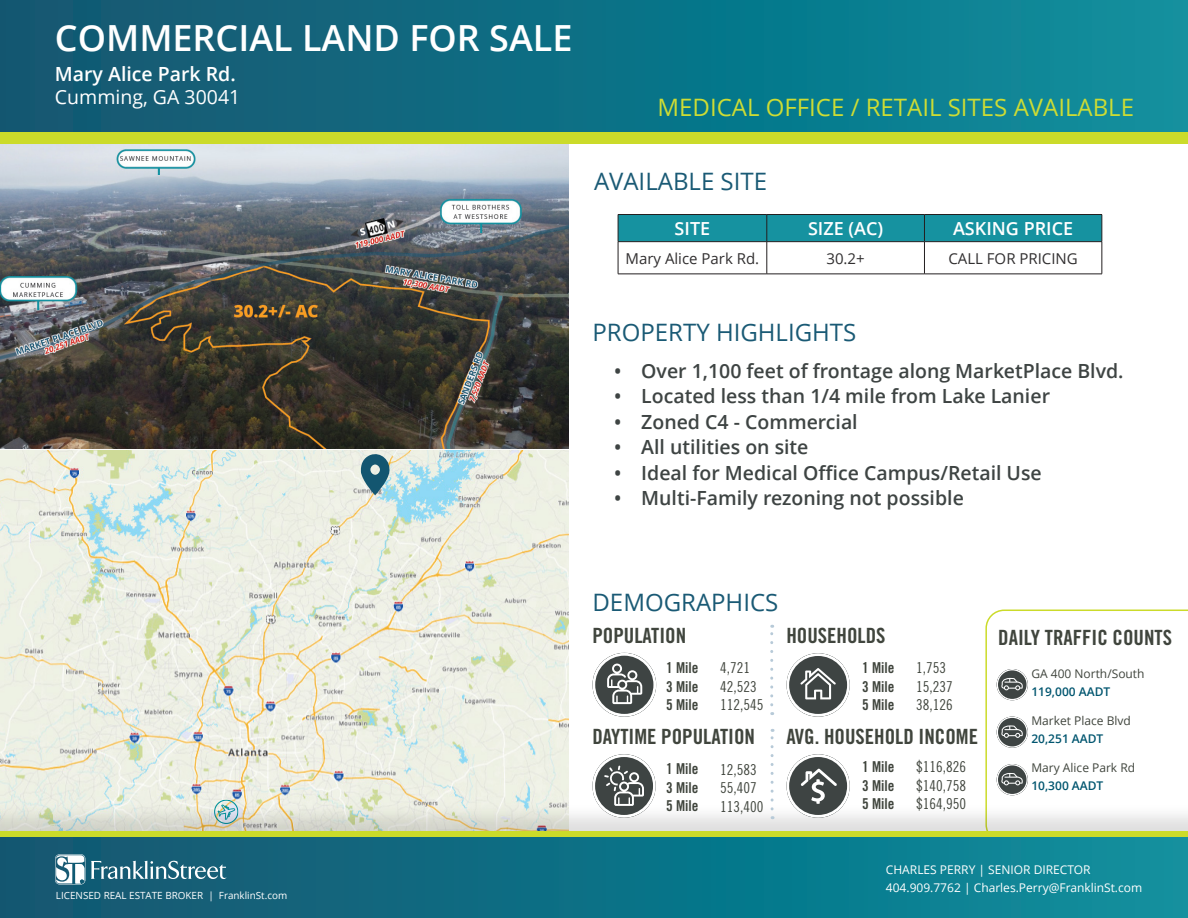
<style>
.page{position:relative;width:1188px;height:918px;background:#fff}
.page>*{position:absolute;margin:0;border:0;box-sizing:border-box;transform-origin:0 0}
.t1{font:600 36px "Open Sans";color:#fff}
.t2{font:24px "Open Sans";color:#1a5a75}
.t3{font:24px "Open Sans";color:#cddc34}
.t4{font:21px "Trade Gothic Bold Cond Twenty";color:#40453d}
.t5{font:600 19.5px "Open Sans";color:#3e4443}
.t6{font:600 19.5px "Open Sans";color:#fff}
.t7{font:19.5px "Open Sans";color:#fff}
.t8{font:600 18px "Open Sans";color:#fff}
.t9{font:15px "Trade Gothic Cond Eighteen";color:#40453d}
.t10{font:15px "Trade Gothic Bold Cond Twenty";color:#40453d}
.t11{font:15px "Open Sans";color:#312f30}
.New_Basic{font:12px "Open Sans";color:#fff}
.t12{font:12px "Open Sans";color:#40453d}
.t13{font:600 12px "Open Sans";color:#01556f}
.t14{font:9.9px "Open Sans";color:#fff}
</style>
<div class="page">
<svg style="left:985px;top:610px;width:203px;height:193px"></svg>
<img style="left:0;top:144px;width:568px;height:304px">
<img style="left:0;top:450px;width:569px;height:353px">
<svg style="left:214px;top:800px;width:24px;height:3px"></svg>
<div style="left:0;top:121px;width:1188px;height:22px;background:#cbdb2a"></div>
<div style="left:0;top:0;width:1188px;height:132px;background:linear-gradient(to right,#13556f,#0b8f9e)"></div>
<div style="left:0;top:803px;width:1188px;height:54px;background:#231f20;opacity:.15"></div>
<div style="left:0;top:831px;width:1188px;height:25px;background:#cbdb2a"></div>
<div style="left:0;top:837px;width:1188px;height:81px;background:linear-gradient(to right,#13556f,#0b8f9e)"></div>
<svg style="left:91px;top:861px;width:135px;height:18px;background:#598c9d"></svg>
<svg style="left:55px;top:854px;width:30px;height:30px"></svg>
<svg style="left:770px;top:625px;width:3px;height:80px"></svg>
<svg style="left:592px;top:653px;width:64px;height:64px"></svg>
<svg style="left:787px;top:653px;width:63px;height:64px"></svg>
<svg style="left:997px;top:669px;width:31px;height:31px"></svg>
<svg style="left:592px;top:754px;width:64px;height:64px"></svg>
<svg style="left:787px;top:754px;width:63px;height:64px"></svg>
<svg style="left:771px;top:729px;width:3px;height:80px"></svg>
<svg style="left:997px;top:717px;width:31px;height:31px"></svg>
<svg style="left:997px;top:764px;width:31px;height:31px"></svg>
<hr style="left:767px;top:242px;width:1px;height:32px;background:#231f20">
<hr style="left:924px;top:242px;width:1px;height:32px;background:#231f20">
<hr style="left:1102px;top:242px;width:1px;height:32px;background:#231f20">
<hr style="left:618px;top:274px;width:149px;height:1px;background:#231f20">
<hr style="left:767px;top:274px;width:157px;height:1px;background:#231f20">
<hr style="left:924px;top:274px;width:178px;height:1px;background:#231f20">
<hr style="left:618px;top:214px;width:149px;height:1px;background:#231f20">
<div style="left:618px;top:215px;width:485px;height:27px;background:#1692a0"></div>
<hr style="left:767px;top:214px;width:157px;height:1px;background:#231f20">
<hr style="left:924px;top:214px;width:178px;height:1px;background:#231f20">
<hr style="left:618px;top:242px;width:1px;height:32px;background:#231f20">
<svg style="left:360px;top:451px;width:31px;height:44px"></svg>
<p class="t1" style="left:55px;top:13px;width:519px">COMMERCIAL LAND FOR SALE</p>
<p class="t6" style="left:55px;top:60px;width:182px">Mary Alice Park Rd.</p>
<p class="t7" style="left:55px;top:84px;width:187px">Cumming, GA 30041</p>
<p class="t3" style="left:658px;top:91px;width:478px">MEDICAL OFFICE / RETAIL SITES AVAILABLE</p>
<p class="t2" style="left:594px;top:165px;width:175px">AVAILABLE SITE</p>
<p class="t8" style="left:675px;top:216px;width:37px">SITE</p>
<p class="t8" style="left:808px;top:216px;width:77px">SIZE (AC)</p>
<p class="t8" style="left:953px;top:216px;width:122px">ASKING PRICE</p>
<p class="t11" style="left:626px;top:248px;width:135px">Mary Alice Park Rd.</p>
<p class="t11" style="left:826px;top:248px;width:40px">30.2+</p>
<p class="t11" style="left:948px;top:248px;width:131px">CALL FOR PRICING</p>
<p class="t2" style="left:592px;top:315px;width:265px">PROPERTY HIGHLIGHTS</p>
<p class="t5" style="left:614px;top:357px;width:511px">• Over 1,100 feet of frontage along MarketPlace Blvd.</p>
<p class="t5" style="left:614px;top:383px;width:437px">• Located less than 1/4 mile from Lake Lanier</p>
<p class="t5" style="left:614px;top:408px;width:245px">• Zoned C4 - Commercial</p>
<p class="t5" style="left:614px;top:434px;width:196px">• All utilities on site</p>
<p class="t5" style="left:614px;top:459px;width:429px">• Ideal for Medical Office Campus/Retail Use</p>
<p class="t5" style="left:614px;top:485px;width:351px">• Multi-Family rezoning not possible</p>
<p class="t14" style="left:56px;top:889px;width:233px">LICENSED REAL ESTATE BROKER | FranklinSt.com</p>
<p class="t2" style="left:592px;top:586px;width:187px">DEMOGRAPHICS</p>
<p class="t4" style="left:592px;top:623px;width:95px">POPULATION</p>
<p class="t10" style="left:666px;top:659px;width:34px">1 Mile</p>
<p class="t9" style="left:720px;top:659px;width:31px">4,721</p>
<p class="t10" style="left:666px;top:677px;width:34px">3 Mile</p>
<p class="t9" style="left:720px;top:678px;width:38px">42,523</p>
<p class="t10" style="left:666px;top:696px;width:34px">5 Mile</p>
<p class="t9" style="left:720px;top:696px;width:45px">112,545</p>
<p class="t4" style="left:592px;top:723px;width:164px">DAYTIME POPULATION</p>
<p class="t10" style="left:666px;top:760px;width:34px">1 Mile</p>
<p class="t9" style="left:720px;top:760px;width:38px">12,583</p>
<p class="t10" style="left:666px;top:778px;width:34px">3 Mile</p>
<p class="t9" style="left:720px;top:779px;width:38px">55,407</p>
<p class="t10" style="left:666px;top:797px;width:34px">5 Mile</p>
<p class="t9" style="left:720px;top:797px;width:45px">113,400</p>
<p class="t4" style="left:786px;top:623px;width:101px">HOUSEHOLDS</p>
<p class="t10" style="left:862px;top:659px;width:34px">1 Mile</p>
<p class="t9" style="left:916px;top:659px;width:31px">1,753</p>
<p class="t10" style="left:862px;top:677px;width:34px">3 Mile</p>
<p class="t9" style="left:916px;top:678px;width:38px">15,237</p>
<p class="t10" style="left:862px;top:696px;width:34px">5 Mile</p>
<p class="t9" style="left:916px;top:696px;width:38px">38,126</p>
<p class="t4" style="left:786px;top:724px;width:193px">AVG. HOUSEHOLD INCOME</p>
<p class="t10" style="left:862px;top:758px;width:34px">1 Mile</p>
<p class="t9" style="left:916px;top:758px;width:51px">$116,826</p>
<p class="t10" style="left:862px;top:776px;width:34px">3 Mile</p>
<p class="t9" style="left:916px;top:777px;width:51px">$140,758</p>
<p class="t10" style="left:862px;top:795px;width:34px">5 Mile</p>
<p class="t9" style="left:916px;top:795px;width:51px">$164,950</p>
<p class="t4" style="left:998px;top:625px;width:175px">DAILY TRAFFIC COUNTS</p>
<p class="t12" style="left:1031px;top:665px;width:115px">GA 400 North/South</p>
<p class="t13" style="left:1031px;top:683px;width:80px">119,000 AADT</p>
<p class="t12" style="left:1031px;top:712px;width:101px">Market Place Blvd</p>
<p class="t13" style="left:1031px;top:730px;width:74px">20,251 AADT</p>
<p class="t12" style="left:1031px;top:760px;width:105px">Mary Alice Park Rd</p>
<p class="t13" style="left:1031px;top:778px;width:74px">10,300 AADT</p>
<p class="New_Basic" style="left:886px;top:861px;width:206px">CHARLES PERRY | SENIOR DIRECTOR</p>
<p class="New_Basic" style="left:886px;top:879px;width:258px">404.909.7762 | Charles.Perry@FranklinSt.com</p>
</div>
